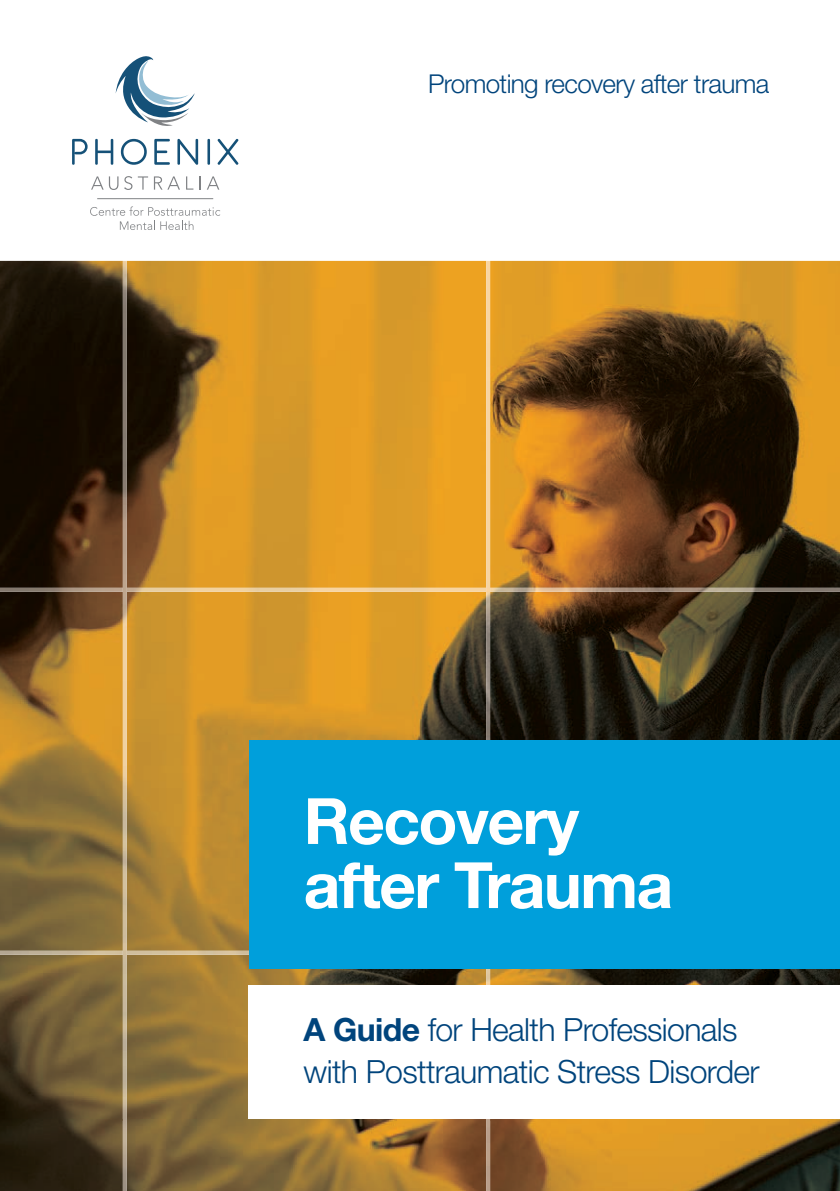
<style>
.page{position:relative;width:840px;height:1191px;background:#fff}
.page>*{position:absolute;margin:0;border:0;box-sizing:border-box;transform-origin:0 0}
.t1{font:700 63.8px/64px "Helvetica Neue";letter-spacing:-.025em;color:#fff}
.t2{font:300 32px/42px "Helvetica Neue";letter-spacing:-.02em;color:#00447c}
.t3{font:300 26px "Helvetica Neue";letter-spacing:-.025em;color:#00447c}
.s1{font-weight:700}
</style>
<div class="page">
<svg style="left:72px;top:139px;width:16px;height:26px"></svg>
<svg style="left:95px;top:139px;width:18px;height:26px"></svg>
<svg style="left:121px;top:139px;width:26px;height:26px"></svg>
<svg style="left:154px;top:139px;width:16px;height:26px"></svg>
<svg style="left:177px;top:139px;width:21px;height:26px"></svg>
<hr style="left:207px;top:139px;width:3px;height:26px;background:#155178">
<svg style="left:217px;top:139px;width:21px;height:26px"></svg>
<svg style="left:90px;top:206px;width:130px;height:24px"></svg>
<hr style="left:97px;top:198px;width:116px;height:1px;background:#808285">
<svg style="left:91px;top:176px;width:27px;height:14px"></svg>
<svg style="left:124px;top:176px;width:8px;height:14px"></svg>
<svg style="left:138px;top:176px;width:10px;height:14px"></svg>
<svg style="left:154px;top:176px;width:26px;height:14px"></svg>
<svg style="left:186px;top:176px;width:7px;height:14px"></svg>
<svg style="left:199px;top:176px;width:2px;height:14px"></svg>
<svg style="left:207px;top:176px;width:12px;height:14px"></svg>
<svg style="left:116px;top:56px;width:79px;height:70px"></svg>
<img style="left:0;top:261px;width:839px;height:857px">
<img style="left:0;top:1118px;width:839px;height:73px">
<img style="left:0;top:588px;width:839px;height:4px">
<img style="left:0;top:950px;width:249px;height:4px">
<img style="left:123px;top:261px;width:4px;height:930px">
<img style="left:486px;top:261px;width:4px;height:930px">
<div style="left:249px;top:740px;width:590px;height:229px;background:#009fdb"></div>
<div style="left:248px;top:985px;width:591px;height:134px;background:#fff"></div>
<p class="t3" style="left:428px;top:67px;width:342px">Promoting recovery after trauma</p>
<h1 class="t1" style="left:303px;top:787px;width:371px">Recovery after Trauma</h1>
<p class="t2" style="left:303px;top:1008px;width:457px"><span class="s1">A Guide</span> for Health Professionals with Posttraumatic Stress Disorder</p>
</div>
